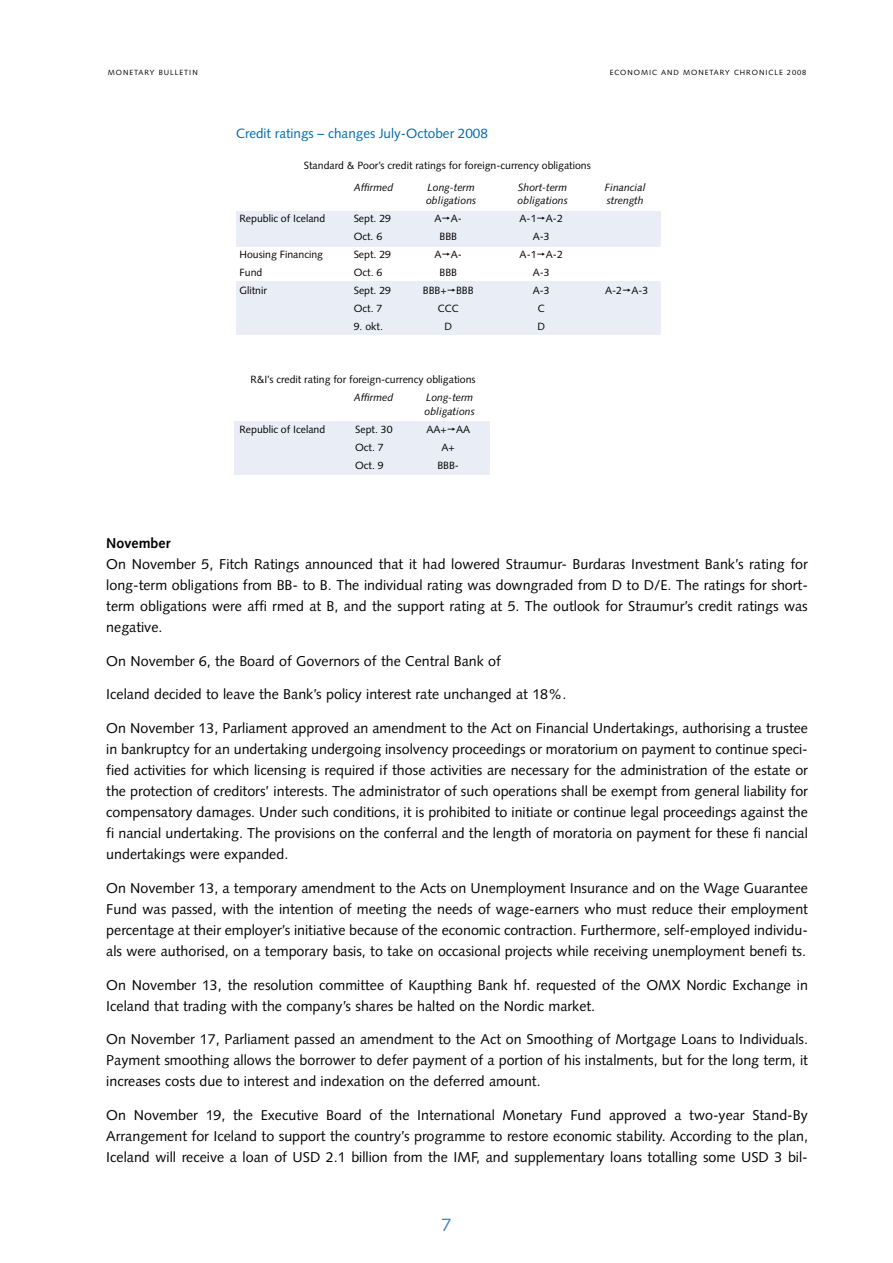
<style>
.page{position:relative;width:893px;height:1263px;background:#fff}
.page>*{position:absolute;margin:0;border:0;box-sizing:border-box;transform-origin:0 0}
.t1{font:18px "Syntax LT Std";color:#4585bf}
.t2{font:14.25px/21px "Syntax LT Std";color:#000;text-align:justify}
.t3{font:700 14.25px "Syntax LT Std";color:#000}
.t4{font:13.5px "Syntax LT Std";color:#0067ac}
.t5{font:10.5px "Syntax LT Std";color:#000}
.t6{font:italic 10.5px/13.5px "Syntax LT Std";color:#000}
.t7{font:7.5px "Syntax LT Std";letter-spacing:.125em;color:#000}
</style>
<div class="page">
<div style="left:234px;top:421px;width:255px;height:53px;background:#e9edf6"></div>
<div style="left:236px;top:211px;width:424px;height:35px;background:#e9edf6"></div>
<div style="left:236px;top:281px;width:424px;height:53px;background:#e9edf6"></div>
<p class="t7" style="left:108px;top:68px;width:91px">MONETARY BULLETIN</p>
<p class="t4" style="left:236px;top:125px;width:253px">Credit ratings – changes July-October 2008</p>
<p class="t7" style="left:610px;top:68px;width:198px">ECONOMIC AND MONETARY CHRONICLE 2008</p>
<p class="t5" style="left:304px;top:159px;width:289px">Standard &amp; Poor’s credit ratings for foreign-currency obligations</p>
<p class="t6" style="left:354px;top:180px;width:41px">Affirmed</p>
<p class="t6" style="left:428px;top:180px;width:49px">Long-term</p>
<p class="t6" style="left:518px;top:180px;width:51px">Short-term</p>
<p class="t6" style="left:605px;top:180px;width:42px">Financial</p>
<p class="t6" style="left:426px;top:194px;width:52px">obligations</p>
<p class="t6" style="left:518px;top:194px;width:52px">obligations</p>
<p class="t6" style="left:607px;top:194px;width:38px">strength</p>
<p class="t5" style="left:240px;top:212px;width:87px">Republic of Iceland</p>
<p class="t5" style="left:354px;top:212px;width:39px">Sept. 29</p>
<p class="t5" style="left:434px;top:212px;width:29px">A A-</p>
<p class="t5" style="left:520px;top:212px;width:45px">A-1 A-2</p>
<p class="t5" style="left:354px;top:230px;width:30px">Oct. 6</p>
<p class="t5" style="left:439px;top:230px;width:19px">BBB</p>
<p class="t5" style="left:533px;top:230px;width:18px">A-3</p>
<p class="t5" style="left:240px;top:248px;width:85px">Housing Financing</p>
<p class="t5" style="left:354px;top:248px;width:39px">Sept. 29</p>
<p class="t5" style="left:434px;top:248px;width:29px">A A-</p>
<p class="t5" style="left:520px;top:248px;width:45px">A-1 A-2</p>
<p class="t5" style="left:240px;top:266px;width:24px">Fund</p>
<p class="t5" style="left:354px;top:266px;width:30px">Oct. 6</p>
<p class="t5" style="left:439px;top:266px;width:19px">BBB</p>
<p class="t5" style="left:533px;top:266px;width:18px">A-3</p>
<p class="t5" style="left:240px;top:284px;width:29px">Glitnir</p>
<p class="t5" style="left:354px;top:284px;width:39px">Sept. 29</p>
<p class="t5" style="left:423px;top:284px;width:52px">BBB+ BBB</p>
<p class="t5" style="left:533px;top:284px;width:18px">A-3</p>
<p class="t5" style="left:605px;top:284px;width:45px">A-2 A-3</p>
<p class="t5" style="left:354px;top:302px;width:30px">Oct. 7</p>
<p class="t5" style="left:438px;top:302px;width:23px">CCC</p>
<p class="t5" style="left:538px;top:302px;width:9px">C</p>
<p class="t5" style="left:354px;top:320px;width:31px">9. okt.</p>
<p class="t5" style="left:444px;top:320px;width:9px">D</p>
<p class="t5" style="left:537px;top:320px;width:9px">D</p>
<p class="t5" style="left:250px;top:373px;width:227px">R&amp;I’s credit rating for foreign-currency obligations</p>
<p class="t6" style="left:354px;top:391px;width:41px">Affirmed</p>
<p class="t6" style="left:425px;top:391px;width:52px">Long-term obligations</p>
<p class="t5" style="left:240px;top:423px;width:87px">Republic of Iceland</p>
<p class="t5" style="left:355px;top:423px;width:39px">Sept. 30</p>
<p class="t5" style="left:426px;top:423px;width:45px">AA+ AA</p>
<p class="t5" style="left:355px;top:441px;width:30px">Oct. 7</p>
<p class="t5" style="left:442px;top:441px;width:15px">A+</p>
<p class="t5" style="left:355px;top:459px;width:30px">Oct. 9</p>
<p class="t5" style="left:437px;top:459px;width:23px">BBB-</p>
<p class="t3" style="left:106px;top:535px;width:66px">November</p>
<p class="t2" style="left:106px;top:553px;width:703px">On November 5, Fitch Ratings announced that it had lowered Straumur- Burdaras Investment Bank’s rating for long-term obligations from BB- to B. The individual rating was downgraded from D to D/E. The ratings for short&shy;term obligations were affi rmed at B, and the support rating at 5. The outlook for Straumur’s credit ratings was negative.</p>
<p class="t2" style="left:106px;top:650px;width:396px">On November 6, the Board of Governors of the Central Bank of</p>
<p class="t2" style="left:106px;top:684px;width:462px">Iceland decided to leave the Bank’s policy interest rate unchanged at 18%.</p>
<p class="t2" style="left:106px;top:718px;width:703px">On November 13, Parliament approved an amendment to the Act on Financial Undertakings, authorising a trustee in bankruptcy for an undertaking undergoing insolvency proceedings or moratorium on payment to continue speci&shy;fied activities for which licensing is required if those activities are necessary for the administration of the estate or the protection of creditors’ interests. The administrator of such operations shall be exempt from general liability for compensatory damages. Under such conditions, it is prohibited to initiate or continue legal proceedings against the fi nancial undertaking. The provisions on the conferral and the length of moratoria on payment for these fi nancial undertakings were expanded.</p>
<p class="t2" style="left:106px;top:877px;width:703px">On November 13, a temporary amendment to the Acts on Unemployment Insurance and on the Wage Guarantee Fund was passed, with the intention of meeting the needs of wage-earners who must reduce their employment percentage at their employer’s initiative because of the economic contraction. Furthermore, self-employed individu&shy;als were authorised, on a temporary basis, to take on occasional projects while receiving unemployment benefi ts.</p>
<p class="t2" style="left:106px;top:974px;width:703px">On November 13, the resolution committee of Kaupthing Bank hf. requested of the OMX Nordic Exchange in<br>Iceland that trading with the company’s shares be halted on the Nordic market.</p>
<p class="t2" style="left:106px;top:1029px;width:703px">On November 17, Parliament passed an amendment to the Act on Smoothing of Mortgage Loans to Individuals.<br>Payment smoothing allows the borrower to defer payment of a portion of his instalments, but for the long term, it increases costs due to interest and indexation on the deferred amount.</p>
<p class="t2" style="left:106px;top:1105px;width:703px">On November 19, the Executive Board of the International Monetary Fund approved a two-year Stand-By Arrangement for Iceland to support the country’s programme to restore economic stability. According to the plan, Iceland will receive a loan of USD 2.1 billion from the IMF, and supplementary loans totalling some USD 3 bil-</p>
<p class="t1" style="left:441px;top:1214px;width:12px">7</p>
</div>
